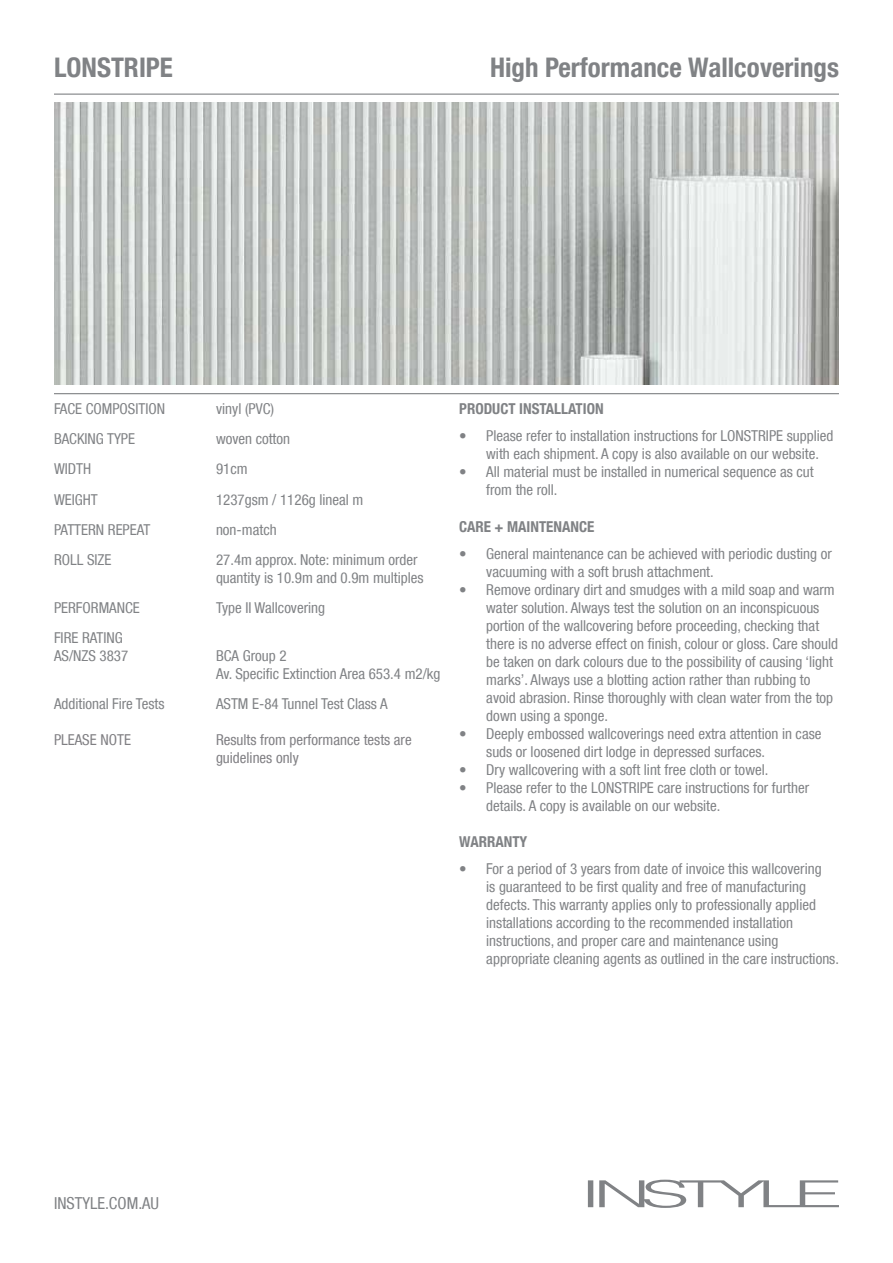
<style>
.page{position:relative;width:893px;height:1263px;background:#fff}
.page>*{position:absolute;margin:0;border:0;box-sizing:border-box;transform-origin:0 0}
.t1{font:700 condensed 27px "Helvetica Neue LT Com";color:#808285}
.t2{font:condensed 16.5px "Helvetica Neue LT Com";color:#808285}
.t3{font:condensed 15px/18px "Helvetica Neue LT Com";color:#808285}
.t4{font:condensed 15px/18px "Helvetica Neue LT Com";color:#807f83}
.t5{font:700 condensed 15px "Helvetica Neue LT Com";color:#808285}
</style>
<div class="page">
<svg style="left:588px;top:1180px;width:251px;height:28px"></svg>
<hr style="left:54px;top:94px;width:785px;height:1px;background:#808285">
<hr style="left:54px;top:393px;width:785px;height:1px;background:#808285">
<img style="left:54px;top:102px;width:785px;height:282px">
<h1 class="t1" style="left:54px;top:52px;width:120px">LONSTRIPE</h1>
<h1 class="t1" style="left:490px;top:52px;width:350px">High Performance Wallcoverings</h1>
<p class="t3" style="left:54px;top:400px;width:113px">FACE COMPOSITION</p>
<p class="t3" style="left:216px;top:400px;width:60px">vinyl (PVC)</p>
<p class="t3" style="left:54px;top:430px;width:83px">BACKING TYPE</p>
<p class="t3" style="left:216px;top:430px;width:76px">woven cotton</p>
<p class="t3" style="left:54px;top:460px;width:39px">WIDTH</p>
<p class="t3" style="left:216px;top:460px;width:33px">91cm</p>
<p class="t3" style="left:54px;top:490px;width:45px">WEIGHT</p>
<p class="t3" style="left:216px;top:490px;width:149px">1237gsm / 1126g lineal m</p>
<p class="t3" style="left:54px;top:520px;width:98px">PATTERN REPEAT</p>
<p class="t3" style="left:216px;top:520px;width:62px">non-match</p>
<p class="t3" style="left:54px;top:550px;width:59px">ROLL SIZE</p>
<p class="t3" style="left:216px;top:550px;width:209px">27.4m approx. Note: minimum order quantity is 10.9m and 0.9m multiples</p>
<p class="t3" style="left:54px;top:598px;width:87px">PERFORMANCE</p>
<p class="t3" style="left:216px;top:598px;width:111px">Type II Wallcovering</p>
<p class="t3" style="left:54px;top:628px;width:76px">FIRE RATING<br>AS/NZS 3837</p>
<p class="t3" style="left:216px;top:646px;width:226px">BCA Group 2<br>Av. Specific Extinction Area 653.4 m2/kg</p>
<p class="t3" style="left:54px;top:694px;width:112px">Additional Fire Tests</p>
<p class="t3" style="left:216px;top:694px;width:173px">ASTM E-84 Tunnel Test Class A</p>
<p class="t4" style="left:54px;top:730px;width:78px">PLEASE NOTE</p>
<p class="t4" style="left:216px;top:730px;width:197px">Results from performance tests are guidelines only</p>
<p class="t5" style="left:459px;top:400px;width:146px">PRODUCT INSTALLATION</p>
<p class="t3" style="left:486px;top:427px;width:349px;text-indent:-27px">• Please refer to installation instructions for LONSTRIPE supplied with each shipment. A copy is also available on our website.</p>
<p class="t3" style="left:486px;top:463px;width:329px;text-indent:-27px">• All material must be installed in numerical sequence as cut from the roll.</p>
<p class="t5" style="left:459px;top:517px;width:137px">CARE + MAINTENANCE</p>
<p class="t3" style="left:486px;top:544px;width:347px;text-indent:-27px">• General maintenance can be achieved with periodic dusting or vacuuming with a soft brush attachment.</p>
<p class="t3" style="left:486px;top:580px;width:353px;text-indent:-27px">• Remove ordinary dirt and smudges with a mild soap and warm water solution. Always test the solution on an inconspicuous portion of the wallcovering before proceeding, checking that there is no adverse effect on finish, colour or gloss. Care should be taken on dark colours due to the possibility of causing ‘light marks’. Always use a blotting action rather than rubbing to avoid abrasion. Rinse thoroughly with clean water from the top down using a sponge.</p>
<p class="t3" style="left:486px;top:724px;width:337px;text-indent:-27px">• Deeply embossed wallcoverings need extra attention in case suds or loosened dirt lodge in depressed surfaces.</p>
<p class="t3" style="left:459px;top:760px;width:311px">• Dry wallcovering with a soft lint free cloth or towel.</p>
<p class="t3" style="left:486px;top:778px;width:324px;text-indent:-27px">• Please refer to the LONSTRIPE care instructions for further details. A copy is available on our website.</p>
<p class="t5" style="left:459px;top:832px;width:70px">WARRANTY</p>
<p class="t3" style="left:486px;top:859px;width:354px;text-indent:-27px">• For a period of 3 years from date of invoice this wallcovering<br>is guaranteed to be first quality and free of manufacturing defects. This warranty applies only to professionally applied installations according to the recommended installation instructions, and proper care and maintenance using appropriate cleaning agents as outlined in the care instructions.</p>
<p class="t2" style="left:54px;top:1193px;width:107px">INSTYLE.COM.AU</p>
</div>
